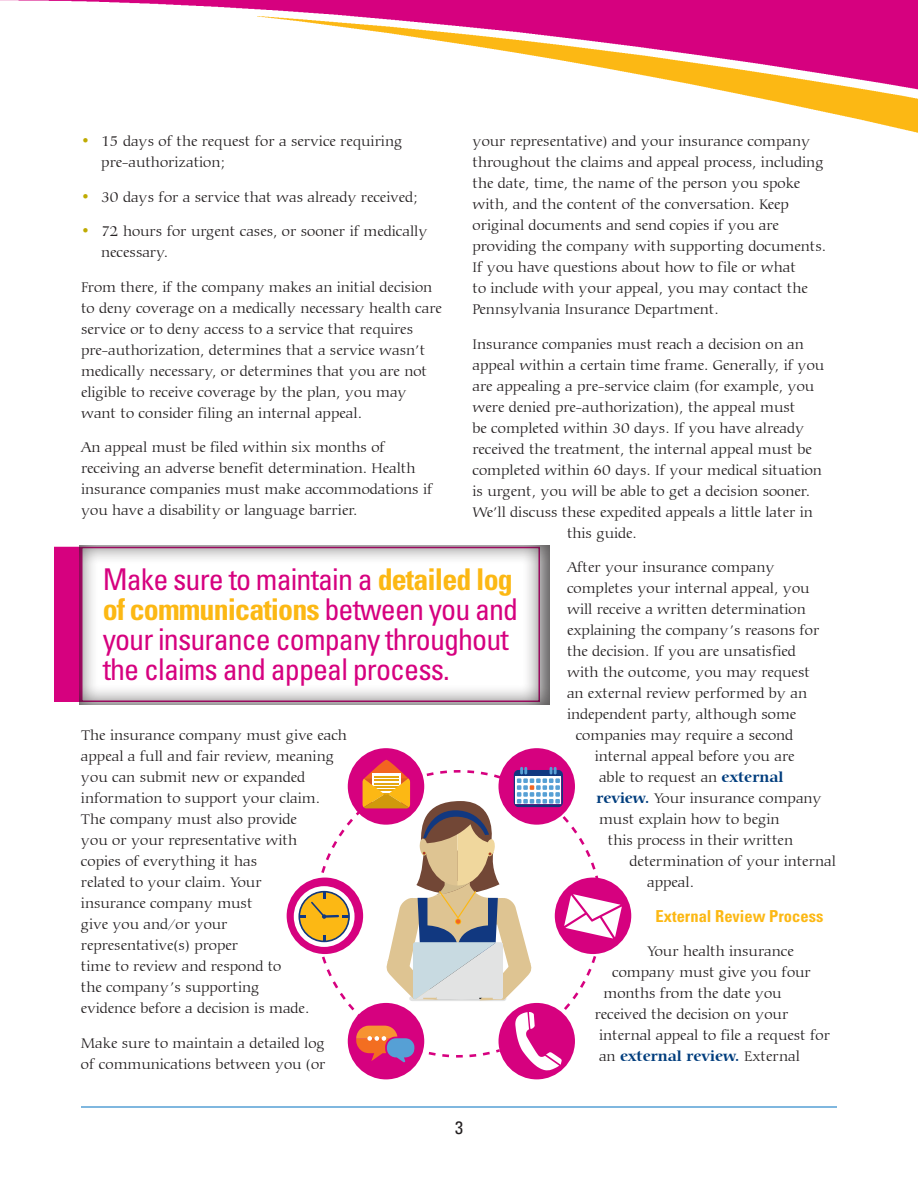
<style>
.page{position:relative;width:918px;height:1188px;background:#fff}
.page>*{position:absolute;margin:0;border:0;box-sizing:border-box;transform-origin:0 0}
.t1{font:condensed 30px/30px "Univers LT Std";letter-spacing:-.03em;color:#d6017f}
.Page_Number{font:condensed 18px "Univers LT Std";color:#231f20}
.Sub-Subhead{font:700 condensed 16.5px "Univers LT Std";color:#fcb814}
.Bullet_Paragraph{font:300 15px/21px "Carmina BT";color:#231f20}
.t2{font:700 15px "Carmina BT";color:#013d7d}
.s1{color:#bfab02}
.s2{font-weight:700;color:#013d7d}
.s3{font-weight:300;color:#231f20}
.s4{font-weight:700;color:#fcb814}
</style>
<div class="page">
<img style="left:0;top:0;width:918px;height:17px">
<img style="left:262px;top:17px;width:656px;height:116px">
<hr style="left:81px;top:1106px;width:756px;height:2px;background:#56a0d5">
<div style="left:54px;top:547px;width:27px;height:155px;background:#d6017f"></div>
<div style="left:79px;top:545px;width:471px;height:159px;background:#231f20;opacity:.75"></div>
<div style="left:287px;top:878px;width:76px;height:76px;background:#d6017f;border-radius:50%"></div>
<div style="left:294px;top:886px;width:61px;height:61px;background:#fff;border-radius:50%"></div>
<div style="left:555px;top:878px;width:76px;height:76px;background:#d6017f;border-radius:50%"></div>
<div style="left:348px;top:748px;width:76px;height:77px;background:#d6017f;border-radius:50%"></div>
<div style="left:498px;top:748px;width:77px;height:77px;background:#d6017f;border-radius:50%"></div>
<svg style="left:298px;top:760px;width:324px;height:319px"></svg>
<p class="Bullet_Paragraph" style="left:101px;top:131px;width:303px;text-indent:-20px"><span class="s1">•</span> 15 days of the request for a service requiring pre-authorization;</p>
<p class="Bullet_Paragraph" style="left:81px;top:187px;width:338px"><span class="s1">•</span> 30 days for a service that was already received;</p>
<p class="Bullet_Paragraph" style="left:101px;top:221px;width:328px;text-indent:-20px"><span class="s1">•</span> 72 hours for urgent cases, or sooner if medically necessary.</p>
<p class="Bullet_Paragraph" style="left:81px;top:277px;width:362px">From there, if the company makes an initial decision to deny coverage on a medically necessary health care service or to deny access to a service that requires pre-authorization, determines that a service wasn’t medically necessary, or determines that you are not eligible to receive coverage by the plan, you may want to consider filing an internal appeal.</p>
<p class="Bullet_Paragraph" style="left:81px;top:437px;width:353px">An appeal must be filed within six months of receiving an adverse benefit determination. Health insurance companies must make accommodations if you have a disability or language barrier.</p>
<p class="Bullet_Paragraph" style="left:472px;top:131px;width:355px">your representative) and your insurance company throughout the claims and appeal process, including the date, time, the name of the person you spoke with, and the content of the conversation. Keep original documents and send copies if you are providing the company with supporting documents.<br>If you have questions about how to file or what<br>to include with your appeal, you may contact the Pennsylvania Insurance Department.</p>
<p class="Bullet_Paragraph" style="left:472px;top:334px;width:333px">Insurance companies must reach a decision on an</p>
<p class="Bullet_Paragraph" style="left:472px;top:355px;width:353px">appeal within a certain time frame. Generally, if you</p>
<p class="Bullet_Paragraph" style="left:472px;top:376px;width:343px">are appealing a pre-service claim (for example, you</p>
<p class="Bullet_Paragraph" style="left:472px;top:397px;width:324px">were denied pre-authorization), the appeal must</p>
<p class="Bullet_Paragraph" style="left:472px;top:418px;width:333px">be completed within 30 days. If you have already</p>
<p class="Bullet_Paragraph" style="left:472px;top:439px;width:341px">received the treatment, the internal appeal must be</p>
<p class="Bullet_Paragraph" style="left:472px;top:460px;width:351px">completed within 60 days. If your medical situation</p>
<p class="Bullet_Paragraph" style="left:472px;top:481px;width:339px">is urgent, you will be able to get a decision sooner.</p>
<p class="Bullet_Paragraph" style="left:472px;top:502px;width:342px">We’ll discuss these expedited appeals a little later in</p>
<p class="Bullet_Paragraph" style="left:567px;top:523px;width:71px">this guide.</p>
<p class="Bullet_Paragraph" style="left:567px;top:557px;width:209px">After your insurance company</p>
<p class="Bullet_Paragraph" style="left:567px;top:578px;width:244px">completes your internal appeal, you</p>
<p class="Bullet_Paragraph" style="left:567px;top:599px;width:240px">will receive a written determination</p>
<p class="Bullet_Paragraph" style="left:567px;top:620px;width:254px">explaining the company’s reasons for</p>
<p class="Bullet_Paragraph" style="left:567px;top:641px;width:230px">the decision. If you are unsatisfied</p>
<p class="Bullet_Paragraph" style="left:567px;top:662px;width:244px">with the outcome, you may request</p>
<p class="Bullet_Paragraph" style="left:567px;top:683px;width:242px">an external review performed by an</p>
<p class="Bullet_Paragraph" style="left:567px;top:704px;width:231px">independent party, although some</p>
<p class="Bullet_Paragraph" style="left:576px;top:725px;width:219px">companies may require a second</p>
<p class="Bullet_Paragraph" style="left:595px;top:746px;width:201px">internal appeal before you are</p>
<p class="Bullet_Paragraph" style="left:599px;top:767px;width:186px">able to request an <span class="s2">external</span></p>
<p class="Bullet_Paragraph" style="left:597px;top:788px;width:227px"><span class="s2">review.</span> Your insurance company</p>
<p class="Bullet_Paragraph" style="left:599px;top:809px;width:182px">must explain how to begin</p>
<p class="Bullet_Paragraph" style="left:608px;top:830px;width:187px">this process in their written</p>
<p class="Bullet_Paragraph" style="left:630px;top:851px;width:208px">determination of your internal</p>
<p class="Bullet_Paragraph" style="left:647px;top:872px;width:48px">appeal.</p>
<p class="Sub-Subhead" style="left:656px;top:906px;width:169px">External Review Process</p>
<p class="Bullet_Paragraph" style="left:647px;top:941px;width:148px">Your health insurance</p>
<p class="Bullet_Paragraph" style="left:612px;top:962px;width:200px">company must give you four</p>
<p class="Bullet_Paragraph" style="left:603px;top:983px;width:180px">months from the date you</p>
<p class="Bullet_Paragraph" style="left:595px;top:1004px;width:195px">received the decision on your</p>
<p class="Bullet_Paragraph" style="left:599px;top:1025px;width:232px">internal appeal to file a request for</p>
<p class="t2" style="left:599px;top:1048px;width:202px"><span class="s3">an</span> external review. <span class="s3">External</span></p>
<p class="t1" style="left:103px;top:564px;width:417px">Make sure to maintain a <span class="s4">detailed log of communications</span> between you and your insurance company throughout the claims and appeal process.</p>
<p class="Bullet_Paragraph" style="left:81px;top:725px;width:267px">The insurance company must give each appeal a full and fair review, meaning you can submit new or expanded information to support your claim.<br>The company must also provide<br>you or your representative with<br>copies of everything it has<br>related to your claim. Your<br>insurance company must<br>give you and/or your<br>representative(s) proper<br>time to review and respond to<br>the company’s supporting<br>evidence before a decision is made.</p>
<p class="Bullet_Paragraph" style="left:81px;top:1033px;width:246px">Make sure to maintain a detailed log of communications between you (or</p>
<p class="Page_Number" style="left:455px;top:1116px;width:9px">3</p>
</div>
